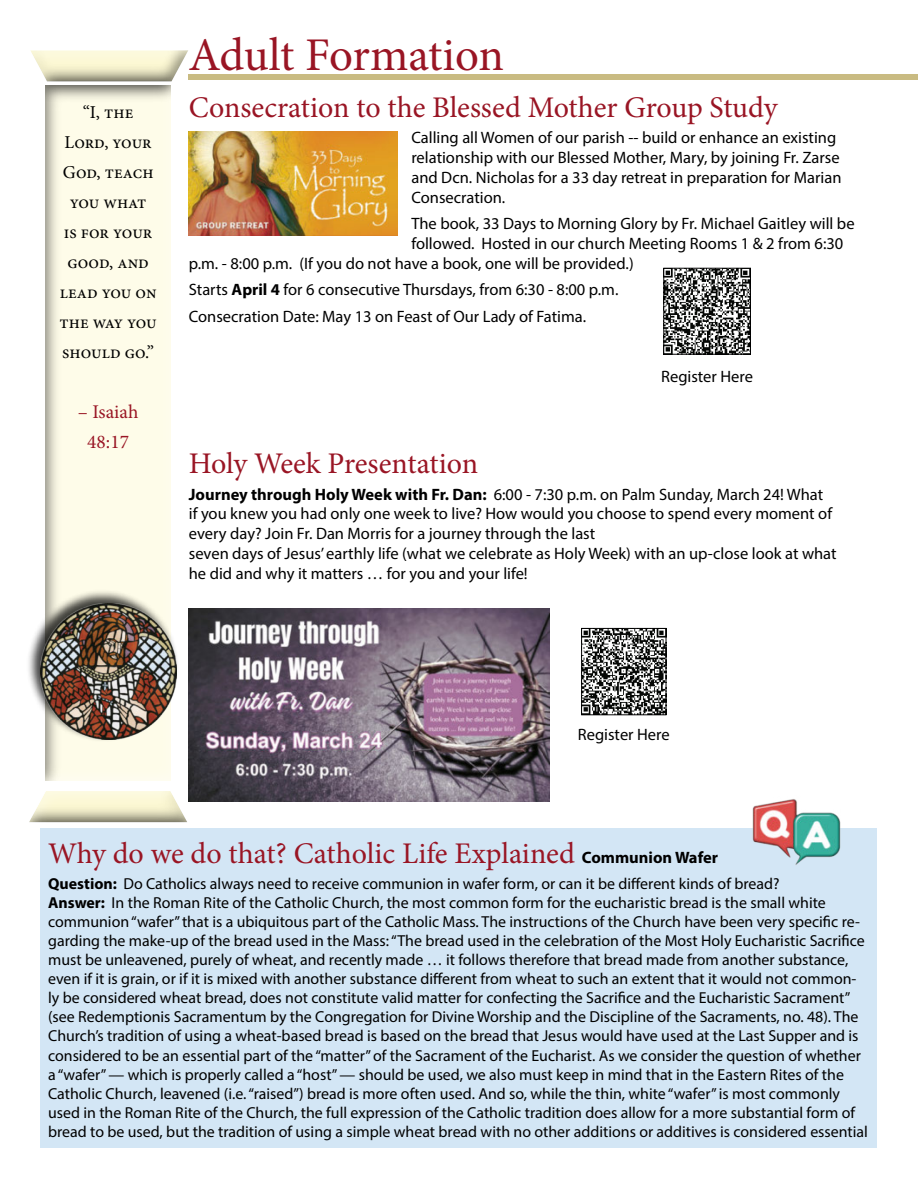
<style>
.page{position:relative;width:918px;height:1188px;background:#fff}
.page>*{position:absolute;margin:0;border:0;box-sizing:border-box;transform-origin:0 0}
.t1{font:46.95px "Minion Pro";color:#991524}
.t2{font:30px "Minion Pro";letter-spacing:-.01em;color:#991524}
.t3{font:19.35px/30px "Minion Pro";color:#991524;text-align:center}
.t4{font:18.15px/30px "Minion Pro";color:#000;text-align:center}
.t5{font:16.5px/19.8px "Myriad Pro";color:#000}
.t6{font:15.9px/19px "Myriad Pro";color:#000}
.s1{font-weight:700}
.s2{font-family:"Myriad Pro";font-weight:700;font-size:16.5px;color:#000}
</style>
<div class="page">
<div style="left:43px;top:84px;width:129px;height:697px;background:#000;opacity:.75"></div>
<div style="left:28px;top:44px;width:161px;height:38px;background:#000;opacity:.75"></div>
<div style="left:27px;top:788px;width:160px;height:35px;background:#000;opacity:.75"></div>
<div style="left:41px;top:828px;width:837px;height:319px;background:#d3e6f5"></div>
<div style="left:27px;top:590px;width:152px;height:152px;background:#000;opacity:.75"></div>
<img style="left:40px;top:604px;width:136px;height:136px">
<div style="left:188px;top:74px;width:730px;height:6px;background:#c9bb82"></div>
<img style="left:753px;top:799px;width:88px;height:66px">
<img style="left:188px;top:132px;width:210px;height:103px">
<img style="left:665px;top:270px;width:84px;height:83px">
<div style="left:663px;top:268px;width:88px;height:87px;border:1px solid #000"></div>
<img style="left:189px;top:608px;width:361px;height:194px">
<img style="left:583px;top:630px;width:81px;height:83px">
<div style="left:581px;top:628px;width:85px;height:87px;border:1px solid #000"></div>
<p class="t4" style="left:60px;top:97px;width:99px">“I, the<br>Lord, your<br>God, teach you what<br>is for your good, and lead you on the way you should go.”</p>
<p class="t3" style="left:78px;top:397px;width:62px">– Isaiah<br>48:17</p>
<h1 class="t1" style="left:188px;top:23px;width:317px">Adult Formation</h1>
<h2 class="t2" style="left:189px;top:87px;width:591px">Consecration to the Blessed Mother Group Study</h2>
<p class="t5" style="left:411px;top:128px;width:432px">Calling all Women of our parish -- build or enhance an existing relationship with our Blessed Mother, Mary, by joining Fr. Zarse and Dcn. Nicholas for a 33 day retreat in preparation for Marian Consecration.</p>
<p class="t5" style="left:411px;top:214px;width:445px">The book, 33 Days to Morning Glory by Fr. Michael Gaitley will be</p>
<p class="t5" style="left:411px;top:233px;width:433px">followed. Hosted in our church Meeting Rooms 1 &amp; 2 from 6:30</p>
<p class="t5" style="left:189px;top:253px;width:446px">p.m. - 8:00 p.m. (If you do not have a book, one will be provided.)</p>
<p class="t5" style="left:189px;top:276px;width:431px;line-height:26.5px">Starts <span class="s1">April 4</span> for 6 consecutive Thursdays, from 6:30 - 8:00 p.m.<br>Consecration Date: May 13 on Feast of Our Lady of Fatima.</p>
<p class="t5" style="left:661px;top:366px;width:93px">Register Here</p>
<h2 class="t2" style="left:189px;top:443px;width:291px">Holy Week Presentation</h2>
<p class="t5" style="left:189px;top:484px;width:649px"><span class="s1">Journey through Holy Week with Fr. Dan:</span> 6:00 - 7:30 p.m. on Palm Sunday, March 24! What<br>if you knew you had only one week to live? How would you choose to spend every moment of every day? Join Fr. Dan Morris for a journey through the last<br>seven days of Jesus’ earthly life (what we celebrate as Holy Week) with an up-close look at what he did and why it matters … for you and your life!</p>
<p class="t5" style="left:578px;top:724px;width:93px">Register Here</p>
<h2 class="t2" style="left:48px;top:833px;width:672px">Why do we do that? Catholic Life Explained <span class="s2">Communion Wafer</span></h2>
<p class="t6" style="left:48px;top:874px;width:821px"><span class="s1">Question:</span> Do Catholics always need to receive communion in wafer form, or can it be different kinds of bread?<br><span class="s1">Answer:</span> In the Roman Rite of the Catholic Church, the most common form for the eucharistic bread is the small white communion “wafer” that is a ubiquitous part of the Catholic Mass. The instructions of the Church have been very specific re&shy;garding the make-up of the bread used in the Mass: “The bread used in the celebration of the Most Holy Eucharistic Sacrifice must be unleavened, purely of wheat, and recently made … it follows therefore that bread made from another substance, even if it is grain, or if it is mixed with another substance different from wheat to such an extent that it would not common&shy;ly be considered wheat bread, does not constitute valid matter for confecting the Sacrifice and the Eucharistic Sacrament” (see Redemptionis Sacramentum by the Congregation for Divine Worship and the Discipline of the Sacraments, no. 48). The Church’s tradition of using a wheat-based bread is based on the bread that Jesus would have used at the Last Supper and is considered to be an essential part of the “matter” of the Sacrament of the Eucharist. As we consider the question of whether a “wafer” — which is properly called a “host” — should be used, we also must keep in mind that in the Eastern Rites of the Catholic Church, leavened (i.e. “raised”) bread is more often used. And so, while the thin, white “wafer” is most commonly used in the Roman Rite of the Church, the full expression of the Catholic tradition does allow for a more substantial form of bread to be used, but the tradition of using a simple wheat bread with no other additions or additives is considered essential</p>
</div>
